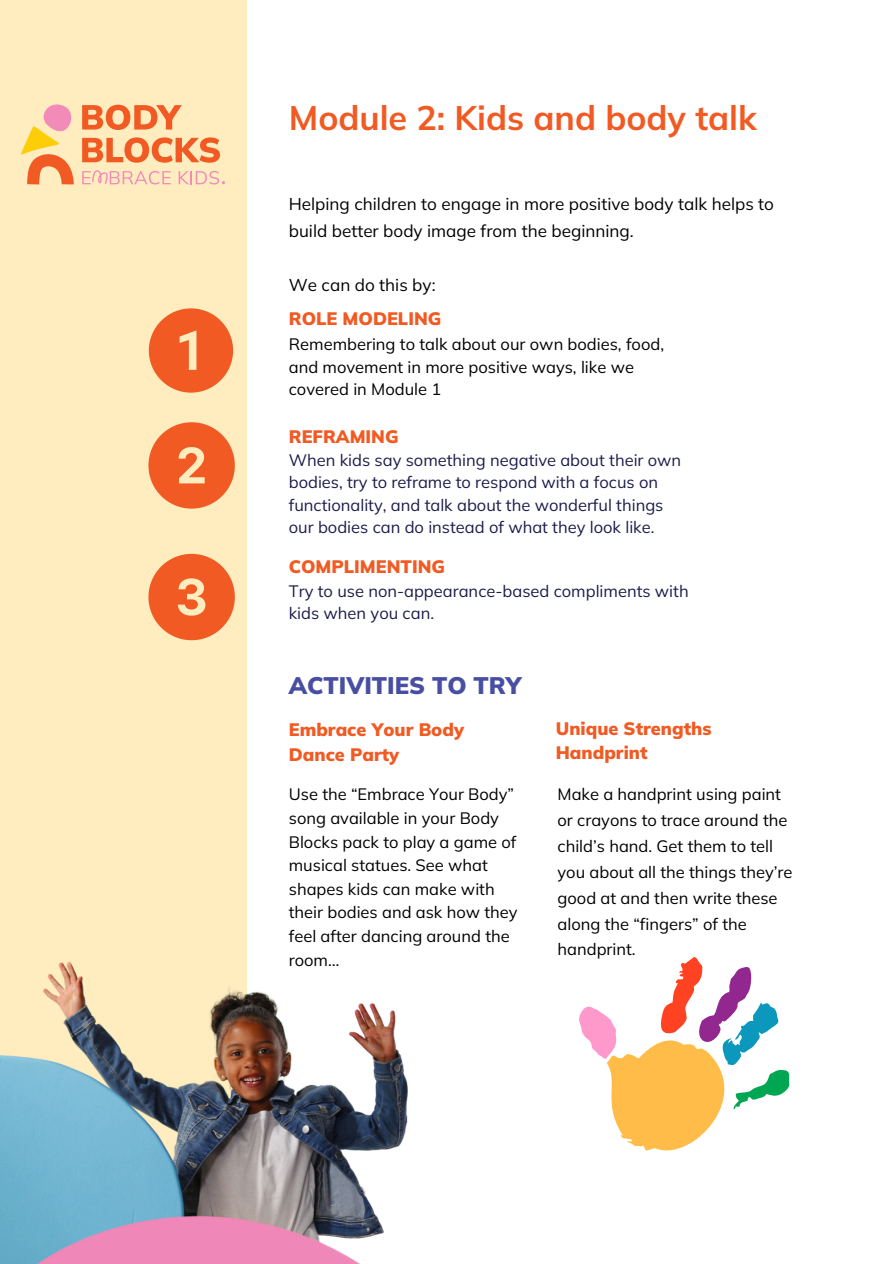
<style>
.page{position:relative;width:894px;height:1264px;background:#fff}
.page>*{position:absolute;margin:0;border:0;box-sizing:border-box;transform-origin:0 0}
.t1{font:700 33.9px "Mulish";color:#f15a22}
.t2{font:900 24px "Mulish";color:#484fa2}
.t3{font:900 18px/24.8px "Mulish";color:#f15a22}
.t4{font:17.1px/27px "Mulish";color:#000}
.t5{font:16.5px/23.7px "Mulish";color:#000}
.t6{font:16.5px/22.2px "Mulish";color:#1c1c4b}
</style>
<div class="page">
<div style="left:0;top:0;width:246px;height:1263px;background:#ffedc0"></div>
<img style="left:0;top:943px;width:408px;height:211px">
<img style="left:0;top:1154px;width:384px;height:109px">
<svg style="left:149px;top:308px;width:84px;height:84px"></svg>
<svg style="left:148px;top:422px;width:87px;height:86px"></svg>
<svg style="left:148px;top:554px;width:87px;height:86px"></svg>
<svg style="left:579px;top:957px;width:211px;height:194px"></svg>
<svg style="left:21px;top:104px;width:53px;height:80px"></svg>
<svg style="left:82px;top:105px;width:100px;height:25px"></svg>
<svg style="left:82px;top:137px;width:138px;height:26px"></svg>
<svg style="left:82px;top:170px;width:89px;height:14px"></svg>
<svg style="left:178px;top:171px;width:47px;height:13px"></svg>
<p class="t1" style="left:289px;top:96px;width:469px">Module 2: Kids and body talk</p>
<p class="t4" style="left:289px;top:189px;width:486px">Helping children to engage in more positive body talk helps to build better body image from the beginning.</p>
<p class="t4" style="left:289px;top:270px;width:148px">We can do this by:</p>
<p class="t3" style="left:289px;top:306px;width:154px">ROLE MODELING</p>
<p class="t5" style="left:289px;top:333px;width:376px;line-height:22.2px">Remembering to talk about our own bodies, food, and movement in more positive ways, like we covered in Module 1</p>
<p class="t3" style="left:289px;top:423px;width:111px">REFRAMING</p>
<p class="t6" style="left:289px;top:449px;width:394px">When kids say something negative about their own bodies, try to reframe to respond with a focus on functionality, and talk about the wonderful things our bodies can do instead of what they look like.</p>
<p class="t3" style="left:289px;top:554px;width:158px">COMPLIMENTING</p>
<p class="t6" style="left:289px;top:579px;width:401px">Try to use non-appearance-based compliments with kids when you can.</p>
<h1 class="t2" style="left:289px;top:670px;width:234px">ACTIVITIES TO TRY</h1>
<h3 class="t3" style="left:289px;top:717px;width:177px">Embrace Your Body<br>Dance Party</h3>
<h3 class="t5" style="left:289px;top:782px;width:230px">Use the “Embrace Your Body” song available in your Body<br>Blocks pack to play a game of musical statues. See what shapes kids can make with their bodies and ask how they feel after dancing around the room…</h3>
<h2 class="t3" style="left:555px;top:715px;width:157px">Unique Strengths<br>Handprint</h2>
<p class="t5" style="left:557px;top:782px;width:225px">Make a handprint using paint</p>
<p class="t5" style="left:557px;top:806px;width:236px;line-height:25.8px">or crayons to trace around the child’s hand. Get them to tell you about all the things they’re good at and then write these along the “fingers” of the handprint.</p>
</div>
